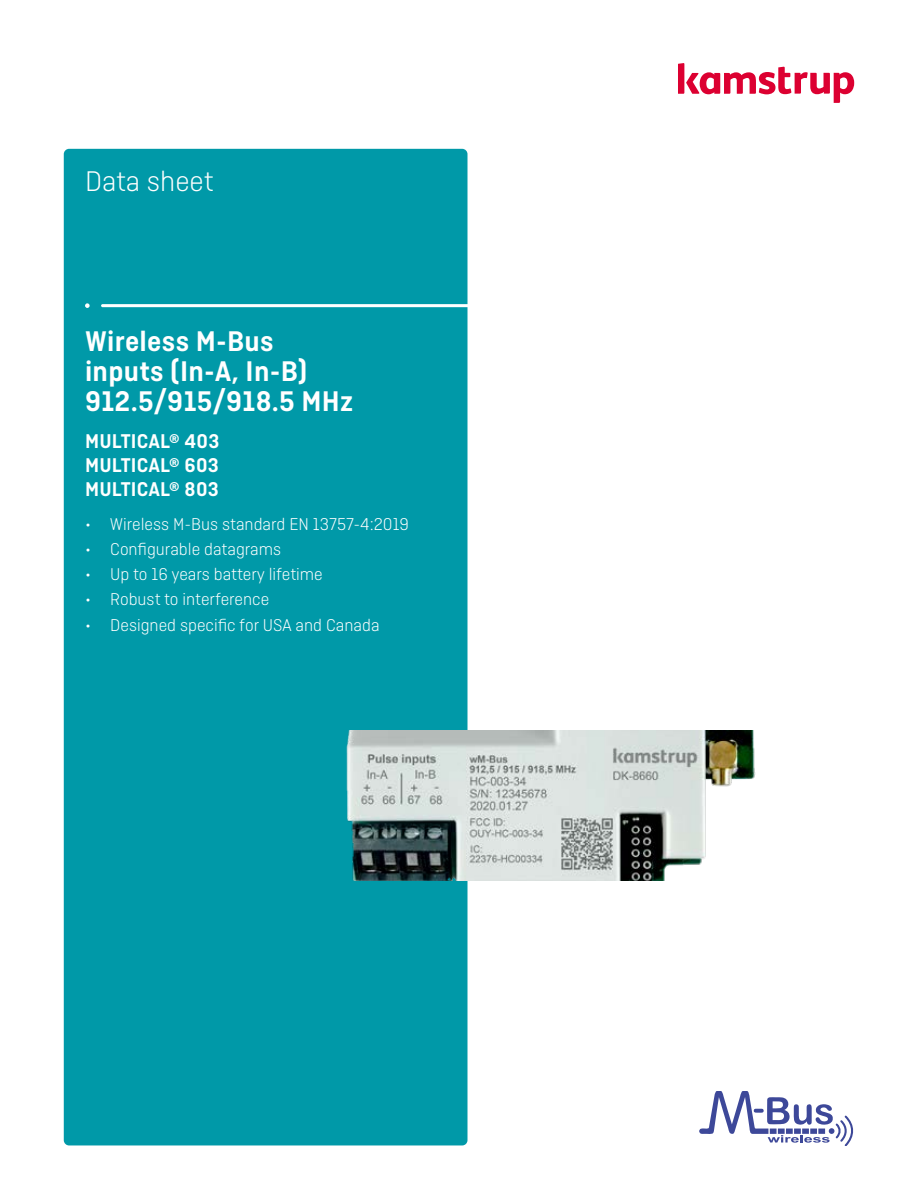
<style>
.page{position:relative;width:918px;height:1188px;background:#fff}
.page>*{position:absolute;margin:0;border:0;box-sizing:border-box;transform-origin:0 0}
.t1{font:600 30px/30px "Ciutadella";letter-spacing:.01em;color:#fff}
.t2{font:300 30px "Ciutadella";color:#fff}
.t3{font:600 21px/24px "Ciutadella";letter-spacing:.01em;color:#fff;text-align:justify}
.t4{font:300 18px "Ciutadella";color:#fff}
</style>
<div class="page">
<div style="left:64px;top:149px;width:404px;height:996px;background:#0099a8;border-radius:5px"></div>
<svg style="left:85px;top:304px;width:383px;height:4px;background:#bde4e8"></svg>
<svg style="left:678px;top:64px;width:176px;height:38px"></svg>
<svg style="left:699px;top:1092px;width:155px;height:53px"></svg>
<img style="left:346px;top:730px;width:410px;height:150px">
<h1 class="t2" style="left:85px;top:165px;width:130px">Data sheet</h1>
<h1 class="t1" style="left:85px;top:326px;width:270px">Wireless M-Bus inputs (In-A, In-B)<br>912.5/915/918.5 MHz</h1>
<p class="t3" style="left:85px;top:429px;width:136px">MULTICAL® 403<br>MULTICAL® 603<br>MULTICAL® 803</p>
<p class="t4" style="left:85px;top:514px;width:325px">• Wireless M-Bus standard EN 13757-4:2019</p>
<p class="t4" style="left:85px;top:539px;width:198px">• Configurable datagrams</p>
<p class="t4" style="left:85px;top:565px;width:239px">• Up to 16 years battery lifetime</p>
<p class="t4" style="left:85px;top:590px;width:186px">• Robust to interference</p>
<p class="t4" style="left:85px;top:615px;width:296px">• Designed specific for USA and Canada</p>
</div>
